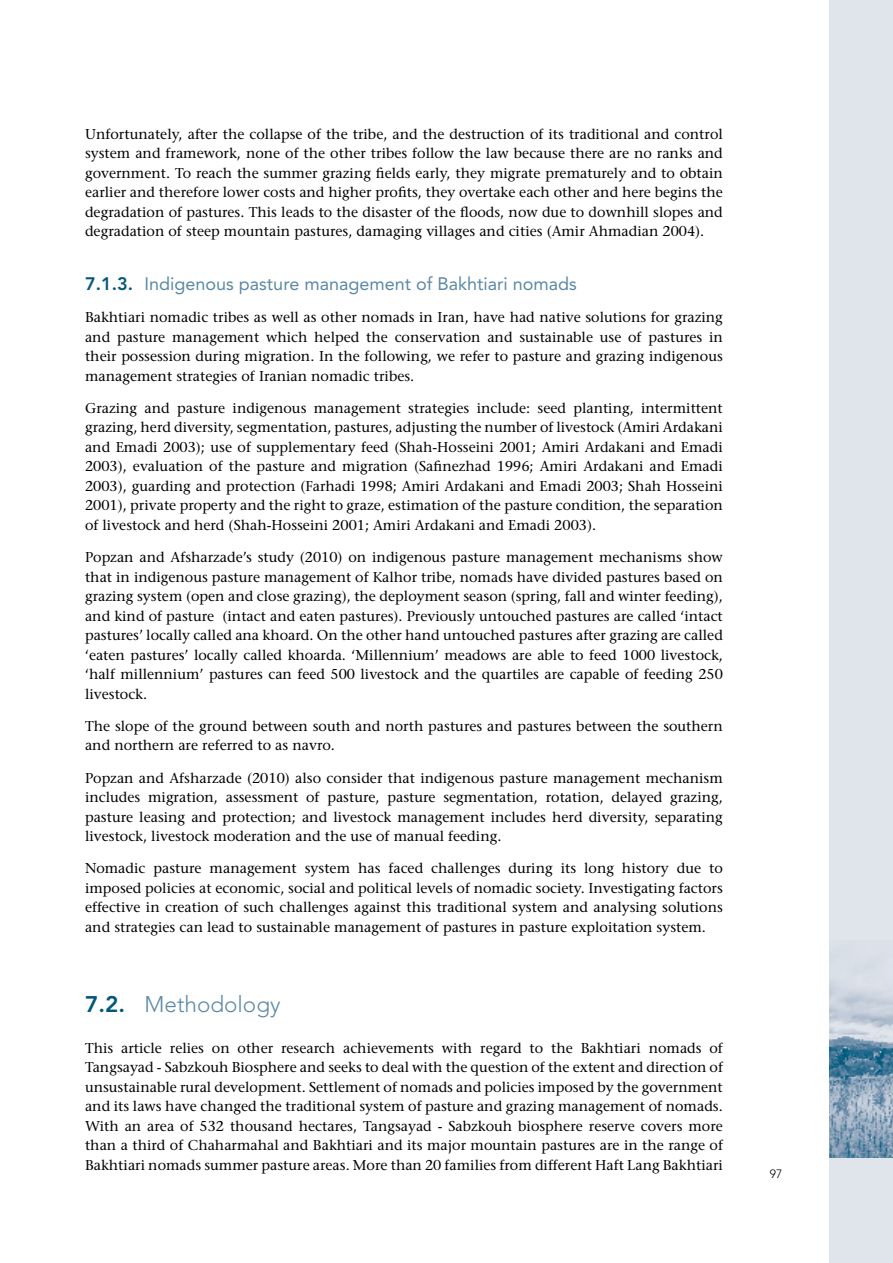
<style>
.page{position:relative;width:893px;height:1263px;background:#fff}
.page>*{position:absolute;margin:0;border:0;box-sizing:border-box;transform-origin:0 0}
.t1{font:300 22.5px "Avenir LT Std";color:#5b89a4}
.t2{font:18px "Avenir LT Std";color:#5b89a4}
.t3{font:14.25px/19.5px "Stone Serif";color:#000;text-align:justify}
.t4{font:300 12px "Avenir LT Std";color:#000}
.s1{font-weight:800;color:#00587b}
</style>
<div class="page">
<div style="left:829px;top:0;width:64px;height:1263px;background:#e0e5ec"></div>
<img style="left:829px;top:954px;width:64px;height:203px">
<p class="t3" style="left:85px;top:124px;width:639px">Unfortunately, after the collapse of the tribe, and the destruction of its traditional and control system and framework, none of the other tribes follow the law because there are no ranks and government. To reach the summer grazing fields early, they migrate prematurely and to obtain earlier and therefore lower costs and higher profits, they overtake each other and here begins the degradation of pastures. This leads to the disaster of the floods, now due to downhill slopes and degradation of steep mountain pastures, damaging villages and cities (Amir Ahmadian 2004).</p>
<p class="t2" style="left:85px;top:273px;width:493px"><span class="s1">7.1.3.</span> Indigenous pasture management of Bakhtiari nomads</p>
<p class="t3" style="left:85px;top:307px;width:639px">Bakhtiari nomadic tribes as well as other nomads in Iran, have had native solutions for grazing and pasture management which helped the conservation and sustainable use of pastures in their possession during migration. In the following, we refer to pasture and grazing indigenous management strategies of Iranian nomadic tribes.</p>
<p class="t3" style="left:85px;top:398px;width:639px">Grazing and pasture indigenous management strategies include: seed planting, intermittent grazing, herd diversity, segmentation, pastures, adjusting the number of livestock (Amiri Ardakani and Emadi 2003); use of supplementary feed (Shah-Hosseini 2001; Amiri Ardakani and Emadi 2003), evaluation of the pasture and migration (Safinezhad 1996; Amiri Ardakani and Emadi 2003), guarding and protection (Farhadi 1998; Amiri Ardakani and Emadi 2003; Shah Hosseini 2001), private property and the right to graze, estimation of the pasture condition, the separation of livestock and herd (Shah-Hosseini 2001; Amiri Ardakani and Emadi 2003).</p>
<p class="t3" style="left:85px;top:547px;width:639px">Popzan and Afsharzade’s study (2010) on indigenous pasture management mechanisms show that in indigenous pasture management of Kalhor tribe, nomads have divided pastures based on grazing system (open and close grazing), the deployment season (spring, fall and winter feeding), and kind of pasture (intact and eaten pastures). Previously untouched pastures are called ‘intact pastures’ locally called ana khoard. On the other hand untouched pastures after grazing are called ‘eaten pastures’ locally called khoarda. ‘Millennium’ meadows are able to feed 1000 livestock, ‘half millennium’ pastures can feed 500 livestock and the quartiles are capable of feeding 250 livestock.</p>
<p class="t3" style="left:85px;top:716px;width:639px">The slope of the ground between south and north pastures and pastures between the southern and northern are referred to as navro.</p>
<p class="t3" style="left:85px;top:768px;width:639px">Popzan and Afsharzade (2010) also consider that indigenous pasture management mechanism includes migration, assessment of pasture, pasture segmentation, rotation, delayed grazing, pasture leasing and protection; and livestock management includes herd diversity, separating livestock, livestock moderation and the use of manual feeding.</p>
<p class="t3" style="left:85px;top:859px;width:639px">Nomadic pasture management system has faced challenges during its long history due to imposed policies at economic, social and political levels of nomadic society. Investigating factors effective in creation of such challenges against this traditional system and analysing solutions and strategies can lead to sustainable management of pastures in pasture exploitation system.</p>
<h1 class="t1" style="left:85px;top:991px;width:197px"><span class="s1">7.2.</span> Methodology</h1>
<p class="t3" style="left:85px;top:1038px;width:639px">This article relies on other research achievements with regard to the Bakhtiari nomads of Tangsayad - Sabzkouh Biosphere and seeks to deal with the question of the extent and direction of unsustainable rural development. Settlement of nomads and policies imposed by the government and its laws have changed the traditional system of pasture and grazing management of nomads.<br>With an area of 532 thousand hectares, Tangsayad - Sabzkouh biosphere reserve covers more than a third of Chaharmahal and Bakhtiari and its major mountain pastures are in the range of Bakhtiari nomads summer pasture areas. More than 20 families from different Haft Lang Bakhtiari</p>
<p class="t4" style="left:770px;top:1167px;width:14px">97</p>
</div>
